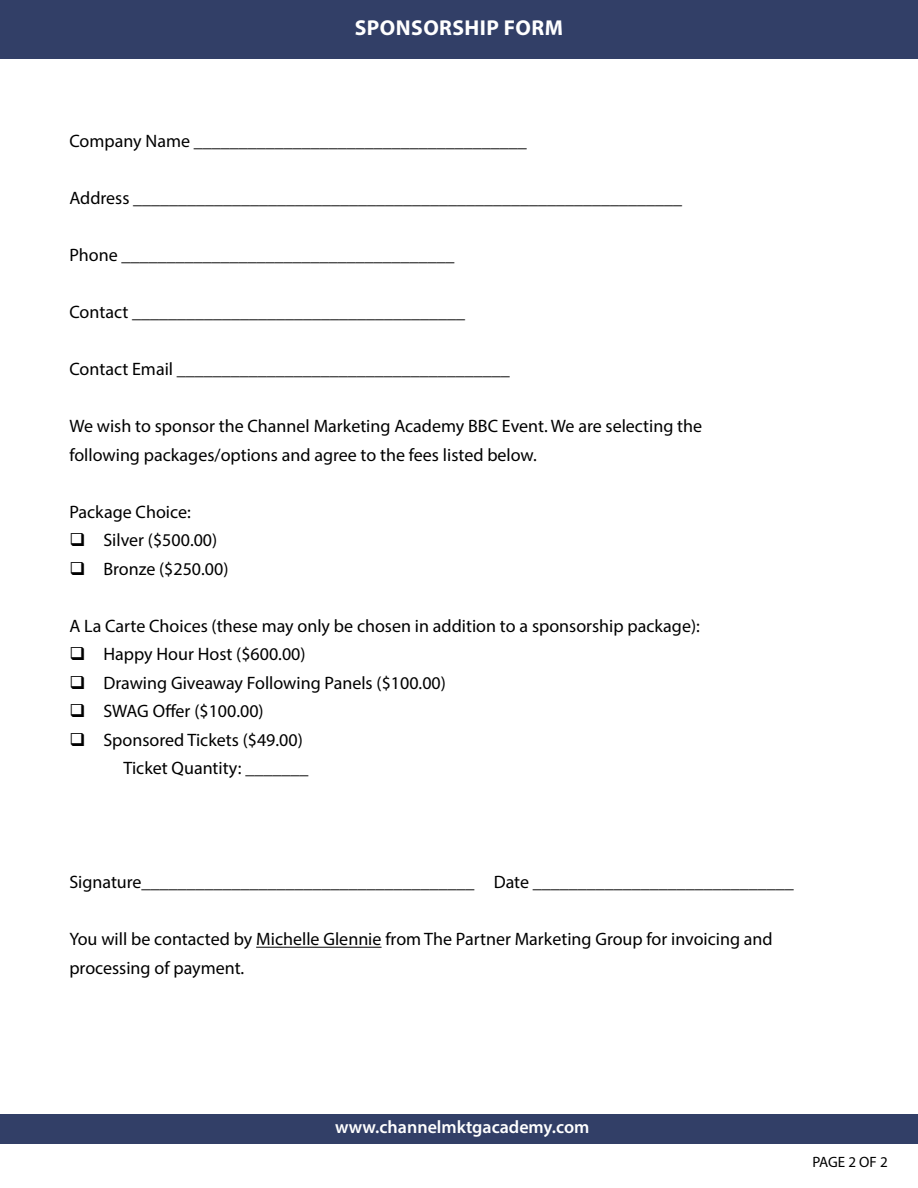
<style>
.page{position:relative;width:918px;height:1188px;background:#fff}
.page>*{position:absolute;margin:0;border:0;box-sizing:border-box;transform-origin:0 0}
.t1{font:700 21.6px "Myriad Pro";letter-spacing:.02em;color:#fff}
.t2{font:18px/28.5px "Myriad Pro";color:#000}
.t3{font:600 18px "Myriad Pro";color:#fff}
.t4{font:15px "Myriad Pro";letter-spacing:-.005em;color:#000}
</style>
<div class="page">
<hr style="left:256px;top:947px;width:126px;height:1px;background:#000">
<div style="left:0;top:0;width:918px;height:58px;background:#323f67"></div>
<div style="left:0;top:1114px;width:918px;height:29px;background:#323f67"></div>
<p class="t1" style="left:355px;top:13px;width:210px">SPONSORSHIP FORM</p>
<p class="t2" style="left:69px;top:127px;width:459px">Company Name _____________________________________</p>
<p class="t2" style="left:69px;top:184px;width:614px">Address _____________________________________________________________</p>
<p class="t2" style="left:69px;top:241px;width:387px">Phone _____________________________________</p>
<p class="t2" style="left:69px;top:298px;width:397px">Contact _____________________________________</p>
<p class="t2" style="left:69px;top:355px;width:442px">Contact Email _____________________________________</p>
<p class="t2" style="left:69px;top:412px;width:634px">We wish to sponsor the Channel Marketing Academy BBC Event. We are selecting the</p>
<p class="t2" style="left:69px;top:440px;width:469px">following packages/options and agree to the fees listed below.</p>
<p class="t2" style="left:69px;top:497px;width:123px">Package Choice:</p>
<p class="t2" style="left:69px;top:526px;width:149px">❑ Silver ($500.00)</p>
<p class="t2" style="left:69px;top:554px;width:161px">❑ Bronze ($250.00)</p>
<p class="t2" style="left:69px;top:611px;width:632px">A La Carte Choices (these may only be chosen in addition to a sponsorship package):</p>
<p class="t2" style="left:69px;top:640px;width:238px">❑ Happy Hour Host ($600.00)</p>
<p class="t2" style="left:69px;top:668px;width:378px">❑ Drawing Giveaway Following Panels ($100.00)</p>
<p class="t2" style="left:69px;top:697px;width:196px">❑ SWAG Offer ($100.00)</p>
<p class="t2" style="left:69px;top:725px;width:235px">❑ Sponsored Tickets ($49.00)</p>
<p class="t2" style="left:123px;top:754px;width:186px">Ticket Quantity: _______</p>
<p class="t2" style="left:69px;top:868px;width:726px">Signature_____________________________________ Date _____________________________</p>
<p class="t2" style="left:69px;top:925px;width:705px">You will be contacted by Michelle Glennie from The Partner Marketing Group for invoicing and processing of payment.</p>
<p class="t3" style="left:335px;top:1115px;width:256px">www.channelmktgacademy.com</p>
<p class="t4" style="left:812px;top:1153px;width:77px">PAGE 2 OF 2</p>
</div>
